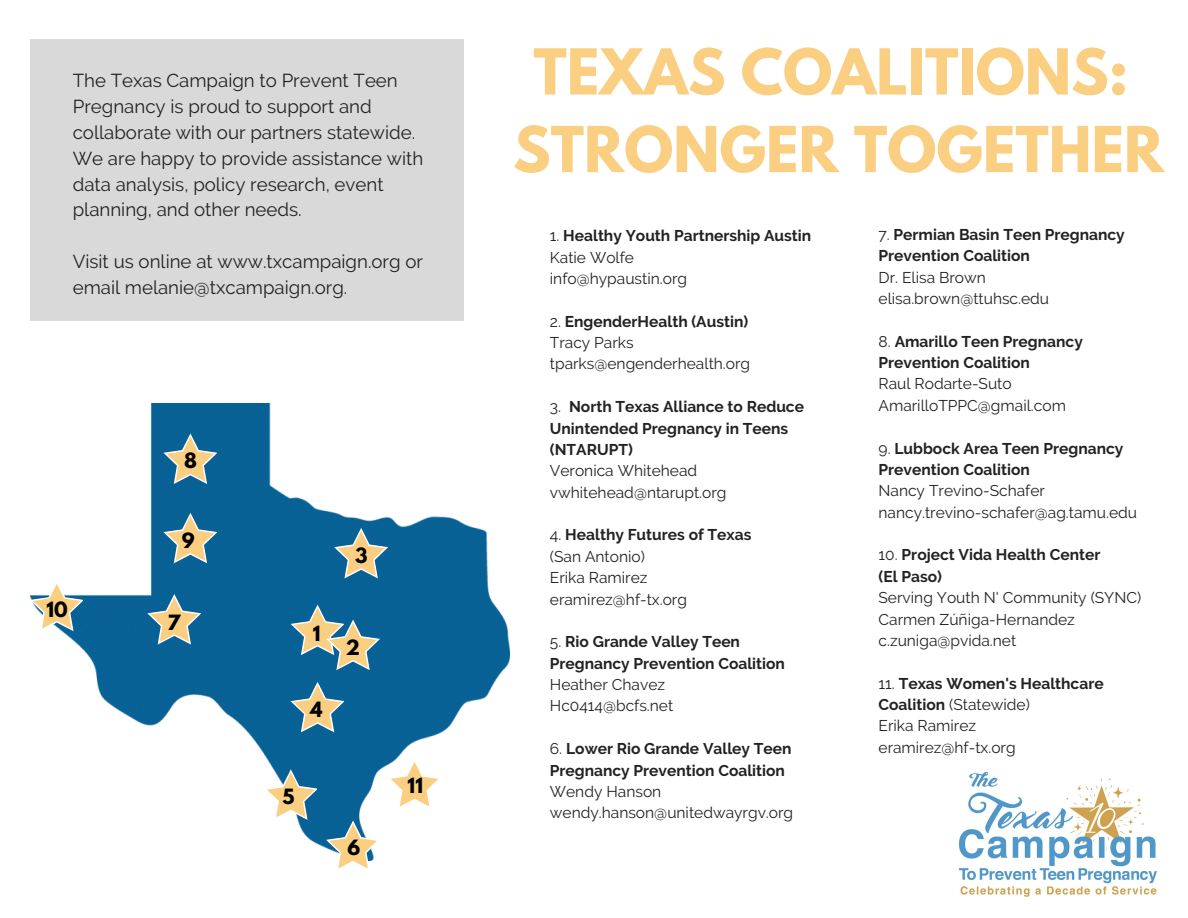
<style>
.page{position:relative;width:1188px;height:918px;background:#fff}
.page>*{position:absolute;margin:0;border:0;box-sizing:border-box;transform-origin:0 0}
.t1{font:700 55.95px/77.7px "League Spartan";color:#facf82;text-align:center}
.t2{font:18.75px/25.8px "Raleway";color:#222}
.t3{font:700 18.75px "League Spartan";color:#000}
.t4{font:15.6px/21.3px "Raleway";color:#222}
.t5{font:700 15.6px/21.3px "Raleway";color:#222}
.s1{font-weight:700}
.s2{font-weight:400}
</style>
<div class="page">
<img style="left:61px;top:404px;width:448px;height:444px">
<div style="left:437px;top:40px;width:27px;height:281px;background:#d9d9d9"></div>
<div style="left:57px;top:40px;width:380px;height:281px;background:#d9d9d9"></div>
<div style="left:30px;top:40px;width:27px;height:281px;background:#d9d9d9"></div>
<svg style="left:334px;top:528px;width:53px;height:50px;background:#739698"></svg>
<svg style="left:291px;top:682px;width:53px;height:50px;background:#739698"></svg>
<svg style="left:30px;top:581px;width:53px;height:50px"></svg>
<svg style="left:326px;top:821px;width:53px;height:48px"></svg>
<svg style="left:164px;top:433px;width:52px;height:51px;background:#739698"></svg>
<svg style="left:148px;top:594px;width:52px;height:51px;background:#739698"></svg>
<svg style="left:291px;top:605px;width:88px;height:65px;background:#6a9198"></svg>
<svg style="left:264px;top:769px;width:53px;height:51px"></svg>
<img style="left:959px;top:773px;width:197px;height:123px">
<svg style="left:164px;top:513px;width:52px;height:50px;background:#759798"></svg>
<svg style="left:388px;top:759px;width:53px;height:50px"></svg>
<p class="t2" style="left:73px;top:68px;width:352px">The Texas Campaign to Prevent Teen Pregnancy is proud to support and collaborate with our partners statewide.<br>We are happy to provide assistance with data analysis, policy research, event planning, and other needs.</p>
<p class="t2" style="left:73px;top:249px;width:352px">Visit us online at www.txcampaign.org or email melanie@txcampaign.org.</p>
<p class="t3" style="left:46px;top:600px;width:23px">10</p>
<p class="t3" style="left:184px;top:451px;width:14px">8</p>
<p class="t3" style="left:182px;top:531px;width:14px">9</p>
<p class="t3" style="left:168px;top:613px;width:14px">7</p>
<p class="t3" style="left:355px;top:546px;width:14px">3</p>
<p class="t3" style="left:313px;top:624px;width:9px">1</p>
<p class="t3" style="left:310px;top:700px;width:14px">4</p>
<p class="t3" style="left:346px;top:638px;width:16px">2</p>
<p class="t3" style="left:283px;top:787px;width:13px">5</p>
<p class="t3" style="left:347px;top:838px;width:14px">6</p>
<p class="t3" style="left:408px;top:776px;width:17px">11</p>
<h1 class="t1" style="left:513px;top:40px;width:653px">TEXAS COALITIONS:<br>STRONGER TOGETHER</h1>
<p class="t4" style="left:550px;top:225px;width:263px">1. <span class="s1">Healthy Youth Partnership Austin<br></span>Katie Wolfe<br>info@hypaustin.org</p>
<p class="t4" style="left:550px;top:311px;width:202px">2. <span class="s1">EngenderHealth (Austin)<br></span>Tracy Parks tparks@engenderhealth.org</p>
<p class="t5" style="left:550px;top:396px;width:256px"><span class="s2">3.</span> North Texas Alliance to Reduce<br>Unintended Pregnancy in Teens (NTARUPT)</p>
<p class="t4" style="left:550px;top:460px;width:178px">Veronica Whitehead vwhitehead@ntarupt.org</p>
<p class="t4" style="left:550px;top:524px;width:203px">4. <span class="s1">Healthy Futures of Texas </span>(San Antonio)<br>Erika Ramirez eramirez@hf-tx.org</p>
<p class="t5" style="left:550px;top:631px;width:237px"><span class="s2">5.</span> Rio Grande Valley Teen<br>Pregnancy Prevention Coalition</p>
<p class="t4" style="left:550px;top:674px;width:125px">Heather Chavez<br>Hc0414@bcfs.net</p>
<p class="t5" style="left:550px;top:738px;width:243px"><span class="s2">6.</span> Lower Rio Grande Valley Teen<br>Pregnancy Prevention Coalition</p>
<p class="t4" style="left:550px;top:781px;width:245px">Wendy Hanson wendy.hanson@unitedwayrgv.org</p>
<p class="t5" style="left:879px;top:224px;width:248px"><span class="s2">7.</span> Permian Basin Teen Pregnancy<br>Prevention Coalition</p>
<p class="t4" style="left:879px;top:266px;width:172px">Dr. Elisa Brown elisa.brown@ttuhsc.edu</p>
<p class="t5" style="left:879px;top:331px;width:206px"><span class="s2">8.</span> Amarillo Teen Pregnancy<br>Prevention Coalition</p>
<p class="t4" style="left:879px;top:373px;width:189px">Raul Rodarte-Suto<br>AmarilloTPPC@gmail.com</p>
<p class="t5" style="left:879px;top:437px;width:246px"><span class="s2">9.</span> Lubbock Area Teen Pregnancy<br>Prevention Coalition</p>
<p class="t4" style="left:879px;top:480px;width:260px">Nancy Trevino-Schafer nancy.trevino-schafer@ag.tamu.edu</p>
<p class="t5" style="left:879px;top:544px;width:223px"><span class="s2">10.</span> Project Vida Health Center (El Paso)</p>
<p class="t4" style="left:879px;top:587px;width:264px">Serving Youth N' Community (SYNC)<br>Carmen Zúñiga-Hernandez c.zuniga@pvida.net</p>
<p class="t4" style="left:879px;top:673px;width:227px">11. <span class="s1">Texas Women's Healthcare<br>Coalition</span> (Statewide)<br>Erika Ramirez eramirez@hf-tx.org</p>
</div>
